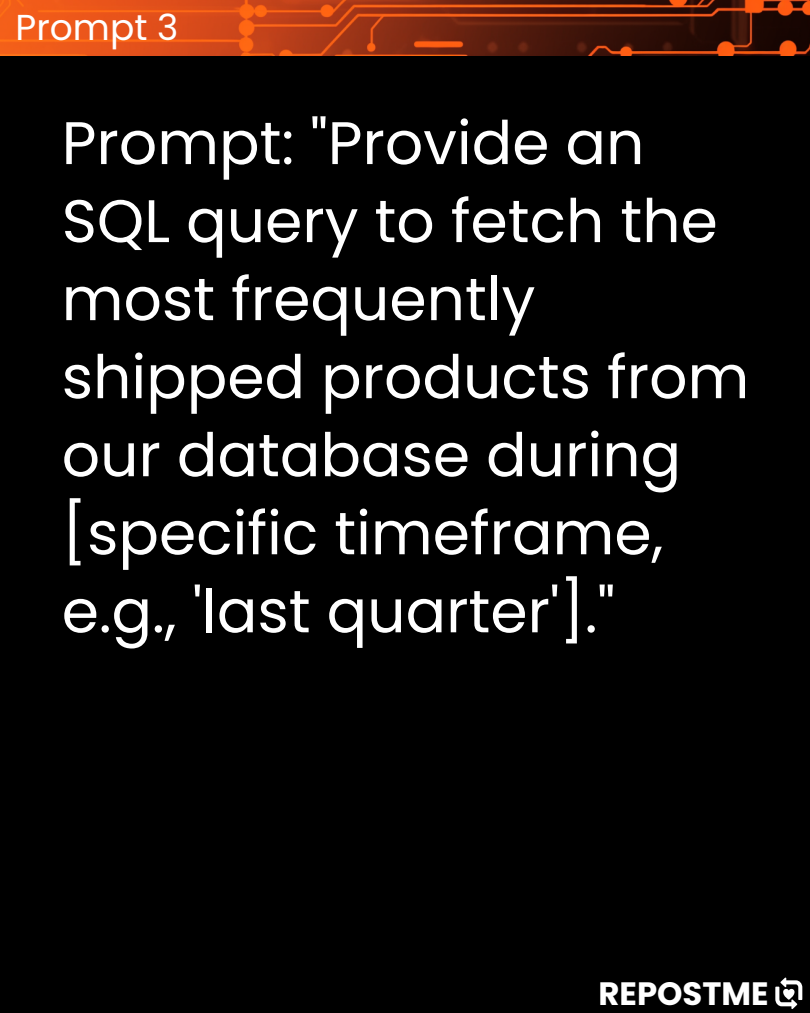
<style>
.page{position:relative;width:810px;height:1013px;background:#fff}
.page>*{position:absolute;margin:0;border:0;box-sizing:border-box;transform-origin:0 0}
.t1{font:60px/78px "Poppins";color:#fff}
.t2{font:36px "Poppins";color:#fff}
.t3{font:700 32.3px "Poppins";color:#fff}
</style>
<div class="page">
<div style="left:0;top:0;width:810px;height:1012px;background:#000"></div>
<img style="left:0;top:0;width:810px;height:55px">
<svg style="left:775px;top:977px;width:27px;height:32px"></svg>
<p class="t2" style="left:16px;top:2px;width:164px">Prompt 3</p>
<p class="t1" style="left:62px;top:104px;width:689px">Prompt: "Provide an<br>SQL query to fetch the most frequently shipped products from our database during [specific timeframe, e.g., 'last quarter']."</p>
<p class="t3" style="left:598px;top:970px;width:172px">REPOSTME</p>
</div>
